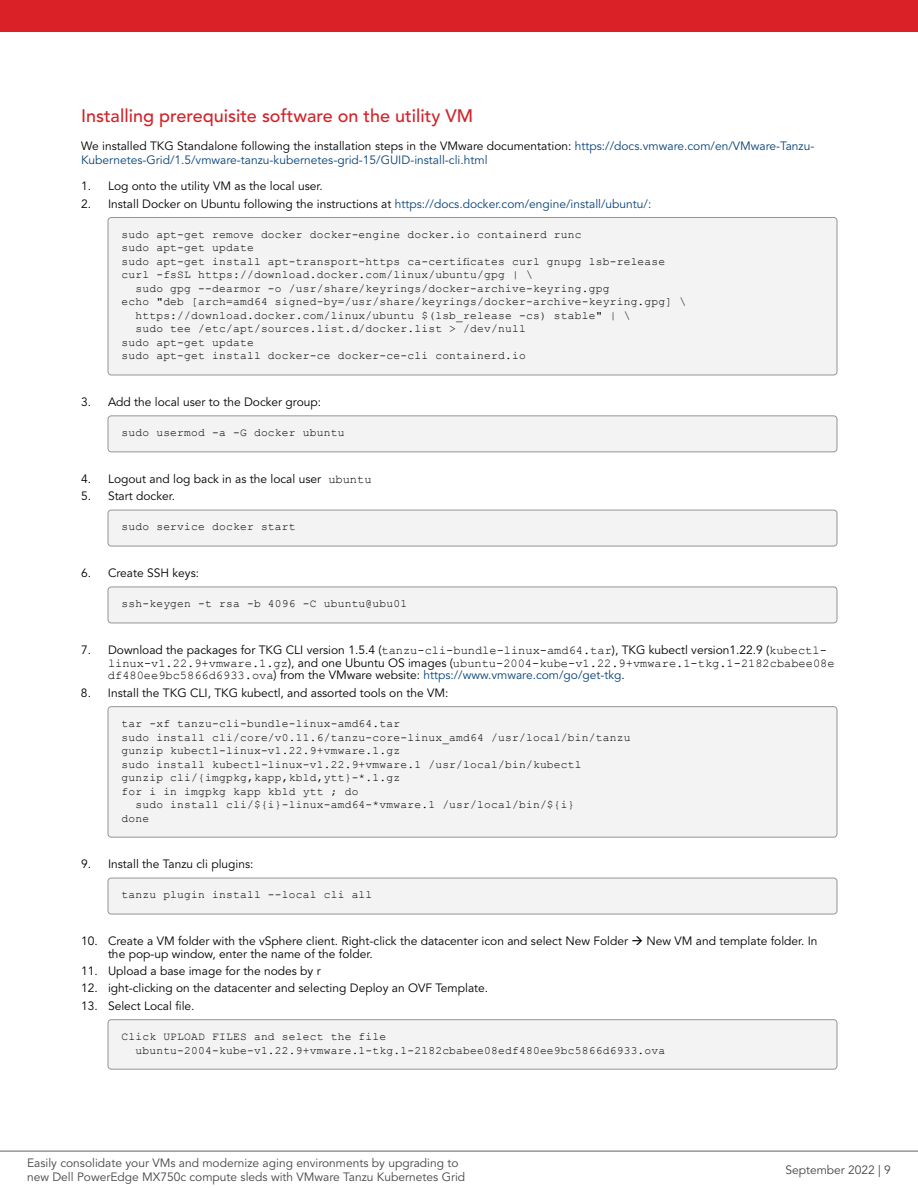
<style>
.page{position:relative;width:918px;height:1188px;background:#fff}
.page>*{position:absolute;margin:0;border:0;box-sizing:border-box;transform-origin:0 0}
.t1{font:500 18px "Avenir LT Pro";color:#d2232a}
.t2{font:12px/12.8px "Avenir LT Pro";color:#000}
.t3{font:12px/14.4px "Avenir LT Pro";color:#074378}
.t4{font:12px/14.4px "Avenir LT Pro";color:#464547}
.t5{font:12px "Courier New";color:#000}
.t6{font:11.25px/13.5px "Courier New";letter-spacing:.02em;color:#000}
.s1{color:#000}
.s2{color:#074378}
.s3{font-family:"Courier New"}
.s4{font-family:"Avenir LT Pro"}
.s5{font-family:"Courier New";color:#000}
</style>
<div class="page">
<div style="left:108px;top:217px;width:729px;height:158px;background:#f3f3f4;border-radius:3px"></div>
<div style="left:108px;top:217px;width:729px;height:158px;border:1px solid #939598;border-radius:3px"></div>
<div style="left:108px;top:416px;width:729px;height:36px;background:#f3f3f4;border-radius:3px"></div>
<div style="left:108px;top:416px;width:729px;height:36px;border:1px solid #939598;border-radius:3px"></div>
<div style="left:108px;top:510px;width:729px;height:36px;background:#f3f3f4;border-radius:3px"></div>
<div style="left:108px;top:510px;width:729px;height:36px;border:1px solid #939598;border-radius:3px"></div>
<div style="left:108px;top:587px;width:729px;height:36px;background:#f3f3f4;border-radius:3px"></div>
<div style="left:108px;top:587px;width:729px;height:36px;border:1px solid #939598;border-radius:3px"></div>
<div style="left:108px;top:707px;width:729px;height:130px;background:#f3f3f4;border-radius:3px"></div>
<div style="left:108px;top:706px;width:729px;height:131px;border:1px solid #939598;border-radius:3px"></div>
<div style="left:108px;top:878px;width:729px;height:36px;background:#f3f3f4;border-radius:3px"></div>
<div style="left:108px;top:878px;width:729px;height:36px;border:1px solid #939598;border-radius:3px"></div>
<div style="left:108px;top:1020px;width:729px;height:49px;background:#f3f3f4;border-radius:3px"></div>
<div style="left:108px;top:1019px;width:729px;height:50px;border:1px solid #939598;border-radius:3px"></div>
<hr style="left:0;top:1151px;width:918px;height:1px;background:#616264">
<div style="left:0;top:0;width:918px;height:32px;background:#da2128"></div>
<h1 class="t1" style="left:81px;top:105px;width:394px">Installing prerequisite software on the utility VM</h1>
<p class="t3" style="left:81px;top:138px;width:735px"><span class="s1">We installed TKG Standalone following the installation steps in the VMware documentation:</span> https://docs.vmware.com/en/VMware-Tanzu-<br>Kubernetes-Grid/1.5/vmware-tanzu-kubernetes-grid-15/GUID-install-cli.html</p>
<p class="t2" style="left:81px;top:180px;width:243px">1. Log onto the utility VM as the local user.</p>
<p class="t2" style="left:81px;top:197px;width:572px">2. Install Docker on Ubuntu following the instructions at <span class="s2">https://docs.docker.com/engine/install/ubuntu/:</span></p>
<p class="t6" style="left:122px;top:227px;width:462px">sudo apt-get remove docker docker-engine docker.io containerd runc</p>
<p class="t6" style="left:122px;top:241px;width:134px">sudo apt-get update</p>
<p class="t6" style="left:122px;top:254px;width:545px">sudo apt-get install apt-transport-https ca-certificates curl gnupg lsb-release</p>
<p class="t6" style="left:122px;top:268px;width:413px">curl -fsSL https://download.docker.com/linux/ubuntu/gpg | \</p>
<p class="t6" style="left:135px;top:281px;width:476px">sudo gpg --dearmor -o /usr/share/keyrings/docker-archive-keyring.gpg</p>
<p class="t6" style="left:122px;top:295px;width:566px">echo "deb [arch=amd64 signed-by=/usr/share/keyrings/docker-archive-keyring.gpg] \</p>
<p class="t6" style="left:135px;top:308px;width:497px">https://download.docker.com/linux/ubuntu $(lsb_release -cs) stable" | \</p>
<p class="t6" style="left:135px;top:322px;width:392px">sudo tee /etc/apt/sources.list.d/docker.list &gt; /dev/null</p>
<p class="t6" style="left:122px;top:335px;width:134px">sudo apt-get update</p>
<p class="t6" style="left:122px;top:349px;width:406px">sudo apt-get install docker-ce docker-ce-cli containerd.io</p>
<p class="t2" style="left:81px;top:396px;width:242px">3. Add the local user to the Docker group:</p>
<p class="t6" style="left:122px;top:426px;width:224px">sudo usermod -a -G docker ubuntu</p>
<p class="t2" style="left:81px;top:472px;width:292px">4. Logout and log back in as the local user <span class="s3">ubuntu</span></p>
<p class="t2" style="left:81px;top:490px;width:96px">5. Start docker.</p>
<p class="t6" style="left:122px;top:520px;width:176px">sudo service docker start</p>
<p class="t2" style="left:81px;top:567px;width:120px">6. Create SSH keys:</p>
<p class="t6" style="left:122px;top:597px;width:287px">ssh-keygen -t rsa -b 4096 -C ubuntu@ubu01</p>
<p class="t2" style="left:81px;top:644px;width:747px">7. Download the packages for TKG CLI version 1.5.4 (<span class="s3">tanzu-cli-bundle-linux-amd64.tar</span>), TKG kubectl version1.22.9 (<span class="s3">kubectl-</span></p>
<p class="t5" style="left:108px;top:655px;width:728px">linux-v1.22.9+vmware.1.gz<span class="s4">), and one Ubuntu OS images (</span>ubuntu-2004-kube-v1.22.9+vmware.1-tkg.1-2182cbabee08e</p>
<p class="t3" style="left:108px;top:668px;width:518px"><span class="s5">df480ee9bc5866d6933.ova</span><span class="s1">) from the VMware website:</span> https://www.vmware.com/go/get-tkg<span class="s1">.</span></p>
<p class="t2" style="left:81px;top:686px;width:369px">8. Install the TKG CLI, TKG kubectl, and assorted tools on the VM:</p>
<p class="t6" style="left:122px;top:716px;width:280px">tar -xf tanzu-cli-bundle-linux-amd64.tar</p>
<p class="t6" style="left:122px;top:730px;width:510px">sudo install cli/core/v0.11.6/tanzu-core-linux_amd64 /usr/local/bin/tanzu</p>
<p class="t6" style="left:122px;top:743px;width:280px">gunzip kubectl-linux-v1.22.9+vmware.1.gz</p>
<p class="t6" style="left:122px;top:757px;width:462px">sudo install kubectl-linux-v1.22.9+vmware.1 /usr/local/bin/kubectl</p>
<p class="t6" style="left:122px;top:770px;width:280px">gunzip cli/{imgpkg,kapp,kbld,ytt}-*.1.gz</p>
<p class="t6" style="left:122px;top:784px;width:238px">for i in imgpkg kapp kbld ytt ; do</p>
<p class="t6" style="left:135px;top:797px;width:441px">sudo install cli/${i}-linux-amd64-*vmware.1 /usr/local/bin/${i}</p>
<p class="t6" style="left:122px;top:811px;width:29px">done</p>
<p class="t2" style="left:81px;top:858px;width:174px">9. Install the Tanzu cli plugins:</p>
<p class="t6" style="left:122px;top:888px;width:252px">tanzu plugin install --local cli all</p>
<p class="t2" style="left:108px;top:935px;width:711px;text-indent:-27px">10. Create a VM folder with the vSphere client. Right-click the datacenter icon and select New Folder → New VM and template folder. In the pop-up window, enter the name of the folder.</p>
<p class="t2" style="left:81px;top:965px;width:241px">11. Upload a base image for the nodes by r</p>
<p class="t2" style="left:81px;top:982px;width:409px">12. ight-clicking on the datacenter and selecting Deploy an OVF Template.</p>
<p class="t2" style="left:81px;top:999px;width:115px">13. Select Local file.</p>
<p class="t6" style="left:135px;top:1029px;width:531px;text-indent:-14px">Click UPLOAD FILES and select the file ubuntu-2004-kube-v1.22.9+vmware.1-tkg.1-2182cbabee08edf480ee9bc5866d6933.ova</p>
<p class="t4" style="left:27px;top:1156px;width:440px">Easily consolidate your VMs and modernize aging environments by upgrading to new Dell PowerEdge MX750c compute sleds with VMware Tanzu Kubernetes Grid</p>
<p class="t4" style="left:785px;top:1163px;width:107px">September 2022 | 9</p>
</div>
